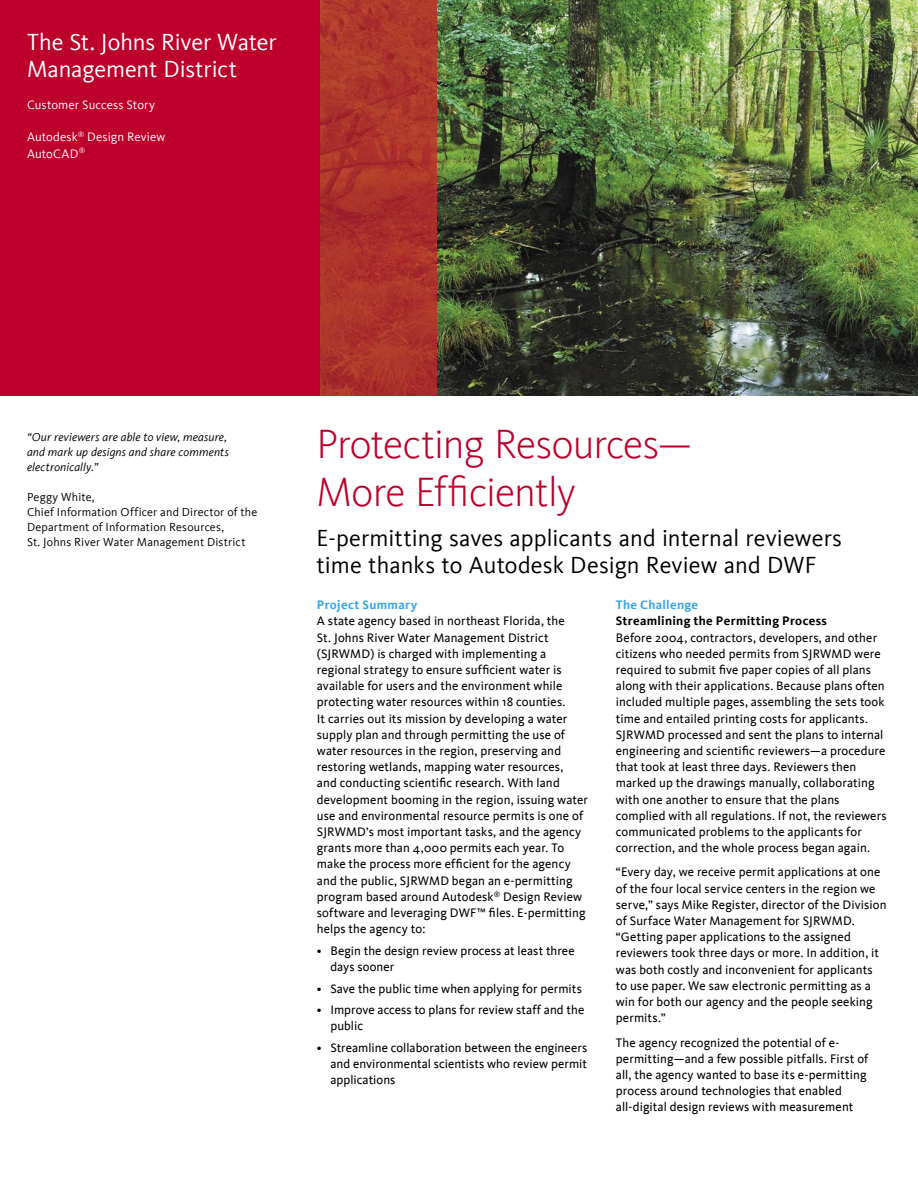
<style>
.page{position:relative;width:918px;height:1188px;background:#fff}
.page>*{position:absolute;margin:0;border:0;box-sizing:border-box;transform-origin:0 0}
.t1{font:300 42px/48px "Kievit";letter-spacing:-.02em;color:#bd002b}
.t2{font:24px/27px "Kievit";letter-spacing:.005em;color:#000}
.t3{font:24px/27px "Kievit";letter-spacing:-.005em;color:#fff}
.t4{font:12.75px/16.2px "Kievit";letter-spacing:.01em;color:#000}
.t5{font:12.75px/16.2px "Kievit";letter-spacing:.005em;color:#fff}
.t6{font:700 12.75px "Kievit";letter-spacing:.025em;color:#000}
.t7{font:700 12.75px "Kievit";letter-spacing:.025em;color:#3ca6e6}
.t8{font:12px/15px "Kievit";letter-spacing:.015em;color:#000}
.t9{font:italic 12px/15px "Kievit";letter-spacing:.015em;color:#000}
</style>
<div class="page">
<img style="left:436px;top:0;width:482px;height:396px">
<div style="left:0;top:0;width:320px;height:396px;background:#bd002b"></div>
<img style="left:320px;top:0;width:116px;height:396px">
<h2 class="t3" style="left:27px;top:28px;width:251px">The St. Johns River Water<br>Management District</h2>
<p class="t5" style="left:27px;top:97px;width:130px">Customer Success Story</p>
<p class="t5" style="left:27px;top:129px;width:140px">Autodesk<sup>®</sup> Design Review<br>AutoCAD<sup>®</sup></p>
<p class="t9" style="left:27px;top:430px;width:203px">“Our reviewers are able to view, measure, and mark up designs and share comments electronically.”</p>
<p class="t8" style="left:27px;top:490px;width:232px">Peggy White,<br>Chief Information Officer and Director of the Department of Information Resources,<br>St. Johns River Water Management District</p>
<h1 class="t1" style="left:316px;top:420px;width:377px">Protecting Resources—<br>More Efficiently</h1>
<h2 class="t2" style="left:316px;top:525px;width:527px">E-permitting saves applicants and internal reviewers time thanks to Autodesk Design Review and DWF</h2>
<p class="t7" style="left:317px;top:597px;width:102px">Project Summary</p>
<p class="t4" style="left:317px;top:613px;width:273px">A state agency based in northeast Florida, the<br>St. Johns River Water Management District (SJRWMD) is charged with implementing a regional strategy to ensure sufficient water is available for users and the environment while protecting water resources within 18 counties.<br>It carries out its mission by developing a water supply plan and through permitting the use of water resources in the region, preserving and restoring wetlands, mapping water resources,<br>and conducting scientific research. With land development booming in the region, issuing water use and environmental resource permits is one of SJRWMD’s most important tasks, and the agency grants more than 4,000 permits each year. To make the process more efficient for the agency and the public, SJRWMD began an e-permitting program based around Autodesk<sup>®</sup> Design Review software and leveraging DWF™ files. E-permitting helps the agency to:</p>
<p class="t4" style="left:330px;top:943px;width:246px;text-indent:-14px">• Begin the design review process at least three days sooner</p>
<p class="t4" style="left:317px;top:980px;width:267px">• Save the public time when applying for permits</p>
<p class="t4" style="left:330px;top:1002px;width:256px;text-indent:-14px">• Improve access to plans for review staff and the public</p>
<p class="t4" style="left:330px;top:1040px;width:258px;text-align:justify;text-indent:-14px">• Streamline collaboration between the engineers and environmental scientists who review permit applications</p>
<p class="t7" style="left:616px;top:597px;width:84px">The Challenge</p>
<p class="t6" style="left:616px;top:614px;width:212px">Streamlining the Permitting Process</p>
<p class="t4" style="left:616px;top:629px;width:272px">Before 2004, contractors, developers, and other citizens who needed permits from SJRWMD were required to submit five paper copies of all plans along with their applications. Because plans often included multiple pages, assembling the sets took time and entailed printing costs for applicants.<br>SJRWMD processed and sent the plans to internal engineering and scientific reviewers—a procedure that took at least three days. Reviewers then marked up the drawings manually, collaborating with one another to ensure that the plans complied with all regulations. If not, the reviewers communicated problems to the applicants for correction, and the whole process began again.</p>
<p class="t4" style="left:616px;top:864px;width:272px">“Every day, we receive permit applications at one of the four local service centers in the region we serve,” says Mike Register, director of the Division of Surface Water Management for SJRWMD. “Getting paper applications to the assigned reviewers took three days or more. In addition, it was both costly and inconvenient for applicants to use paper. We saw electronic permitting as a win for both our agency and the people seeking permits.”</p>
<p class="t4" style="left:616px;top:1034px;width:254px">The agency recognized the potential of e&shy;permitting—and a few possible pitfalls. First of all, the agency wanted to base its e-permitting process around technologies that enabled all-digital design reviews with measurement</p>
</div>
